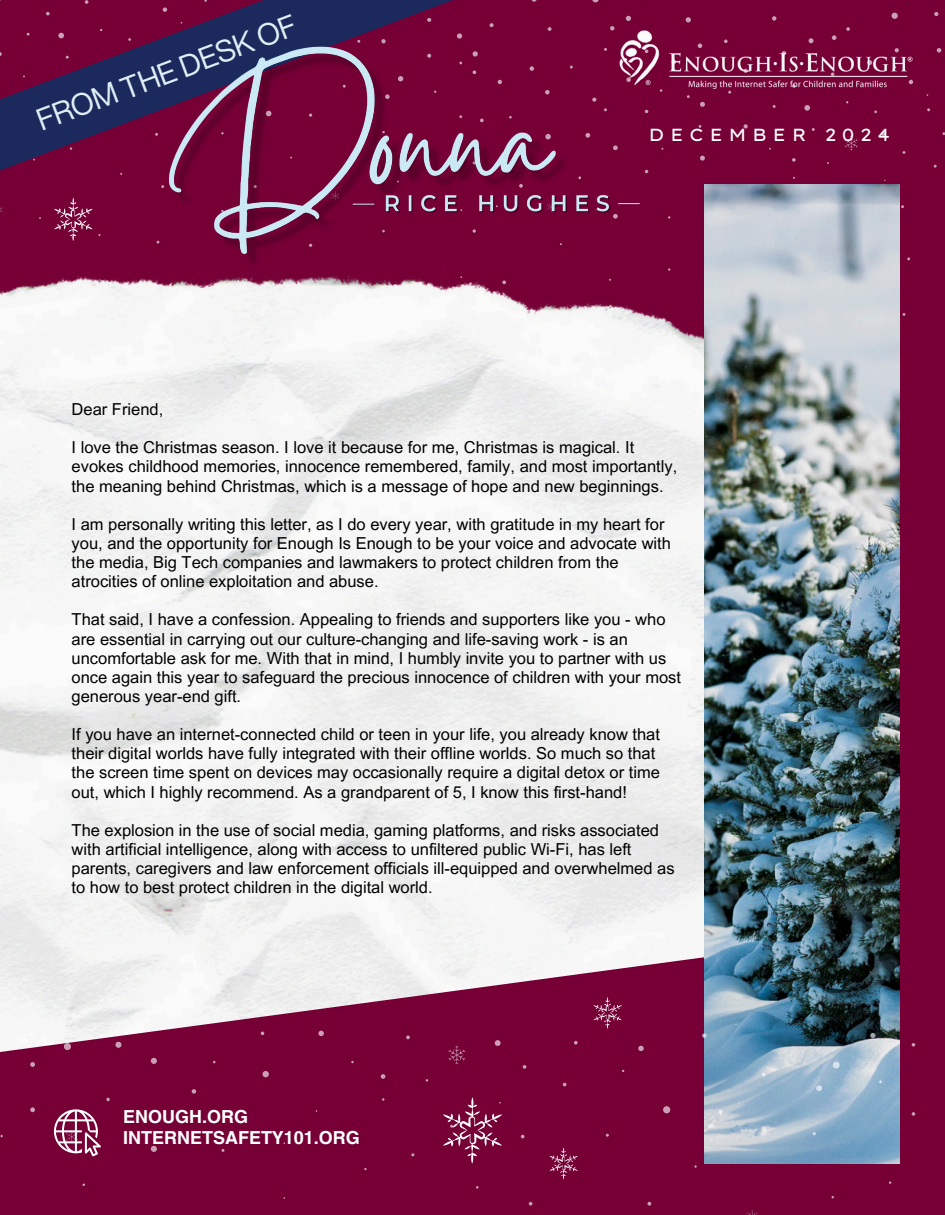
<style>
.page{position:relative;width:945px;height:1215px;background:#760036}
.page>*{position:absolute;margin:0;border:0;box-sizing:border-box;transform-origin:0 0}
.t1{font:30.15px "Helvetica Now Display";color:#dfeef3}
.t2{font:700 18px/21.3px "Helvetica LT Pro";color:#fff}
.t3{font:17.55px "Lexend Giga";letter-spacing:.31em;color:#fff}
.t4{font:16.5px/19.2px "Arial MT Pro";color:#000}
</style>
<div class="page">
<img style="left:0;top:204px;width:704px;height:858px">
<svg style="left:0;top:0;width:453px;height:278px"></svg>
<svg style="left:592px;top:0;width:7px;height:2px"></svg>
<svg style="left:937px;top:48px;width:4px;height:5px"></svg>
<svg style="left:792px;top:158px;width:4px;height:4px"></svg>
<svg style="left:744px;top:124px;width:4px;height:5px"></svg>
<svg style="left:592px;top:98px;width:4px;height:4px"></svg>
<svg style="left:585px;top:133px;width:5px;height:5px"></svg>
<svg style="left:613px;top:145px;width:5px;height:5px"></svg>
<svg style="left:613px;top:214px;width:5px;height:5px"></svg>
<svg style="left:881px;top:132px;width:4px;height:4px"></svg>
<svg style="left:519px;top:305px;width:4px;height:4px"></svg>
<svg style="left:700px;top:102px;width:5px;height:5px"></svg>
<svg style="left:700px;top:156px;width:5px;height:5px"></svg>
<svg style="left:804px;top:105px;width:6px;height:6px"></svg>
<svg style="left:934px;top:12px;width:4px;height:4px"></svg>
<svg style="left:845px;top:136px;width:13px;height:15px"></svg>
<img style="left:166px;top:15px;width:406px;height:287px">
<svg style="left:353px;top:204px;width:21px;height:1px"></svg>
<img style="left:383px;top:189px;width:233px;height:28px">
<svg style="left:618px;top:203px;width:22px;height:1px"></svg>
<img style="left:704px;top:185px;width:196px;height:978px">
<svg style="left:54px;top:198px;width:46px;height:43px"></svg>
<img style="left:610px;top:0;width:317px;height:102px">
<svg style="left:593px;top:997px;width:28px;height:32px"></svg>
<svg style="left:549px;top:1148px;width:29px;height:31px"></svg>
<svg style="left:816px;top:1085px;width:6px;height:6px"></svg>
<svg style="left:870px;top:1033px;width:6px;height:5px"></svg>
<svg style="left:381px;top:1074px;width:4px;height:5px"></svg>
<svg style="left:318px;top:1031px;width:6px;height:5px"></svg>
<div style="left:64px;top:1043px;width:7px;height:7px;background:#cba0b4;border-radius:50%"></div>
<svg style="left:115px;top:1042px;width:7px;height:6px"></svg>
<svg style="left:151px;top:1058px;width:6px;height:6px"></svg>
<svg style="left:151px;top:1146px;width:6px;height:6px"></svg>
<svg style="left:495px;top:1040px;width:6px;height:6px"></svg>
<svg style="left:30px;top:1062px;width:5px;height:5px"></svg>
<svg style="left:30px;top:1107px;width:5px;height:5px"></svg>
<svg style="left:406px;top:1035px;width:4px;height:4px"></svg>
<svg style="left:106px;top:1098px;width:4px;height:3px"></svg>
<svg style="left:192px;top:1089px;width:4px;height:5px"></svg>
<svg style="left:523px;top:1065px;width:3px;height:4px"></svg>
<svg style="left:521px;top:1135px;width:4px;height:3px"></svg>
<svg style="left:529px;top:1202px;width:3px;height:4px"></svg>
<svg style="left:574px;top:1041px;width:4px;height:4px"></svg>
<svg style="left:563px;top:1083px;width:4px;height:3px"></svg>
<svg style="left:912px;top:1043px;width:3px;height:4px"></svg>
<svg style="left:912px;top:1112px;width:3px;height:4px"></svg>
<svg style="left:702px;top:1033px;width:5px;height:5px"></svg>
<svg style="left:762px;top:1073px;width:4px;height:3px"></svg>
<svg style="left:719px;top:1110px;width:4px;height:4px"></svg>
<svg style="left:443px;top:1097px;width:59px;height:67px"></svg>
<svg style="left:221px;top:1149px;width:4px;height:3px"></svg>
<svg style="left:647px;top:1202px;width:4px;height:4px"></svg>
<div style="left:833px;top:1062px;width:7px;height:6px;background:#d7e3ec;border-radius:50%"></div>
<div style="left:663px;top:1106px;width:7px;height:7px;background:#cba0b4;border-radius:50%"></div>
<svg style="left:638px;top:1046px;width:6px;height:5px"></svg>
<svg style="left:263px;top:1071px;width:6px;height:6px"></svg>
<svg style="left:448px;top:1045px;width:18px;height:20px"></svg>
<svg style="left:747px;top:1210px;width:11px;height:5px"></svg>
<svg style="left:54px;top:1109px;width:47px;height:47px"></svg>
<h2 class="t1" style="left:30px;top:101px;width:276px;rotate:-21deg">FROM THE DESK OF</h2>
<p class="t4" style="left:72px;top:402px;width:93px">Dear Friend,</p>
<p class="t3" style="left:649px;top:123px;width:243px">DECEMBER 2024</p>
<p class="t4" style="left:72px;top:440px;width:607px">I love the Christmas season. I love it because for me, Christmas is magical. It evokes childhood memories, innocence remembered, family, and most importantly, the meaning behind Christmas, which is a message of hope and new beginnings.</p>
<p class="t4" style="left:72px;top:517px;width:601px">I am personally writing this letter, as I do every year, with gratitude in my heart for you, and the opportunity for Enough Is Enough to be your voice and advocate with the media, Big Tech companies and lawmakers to protect children from the atrocities of online exploitation and abuse.</p>
<p class="t4" style="left:72px;top:612px;width:611px">That said, I have a confession. Appealing to friends and supporters like you - who are essential in carrying out our culture-changing and life-saving work - is an uncomfortable ask for me. With that in mind, I humbly invite you to partner with us once again this year to safeguard the precious innocence of children with your most generous year-end gift.</p>
<h4 class="t4" style="left:72px;top:727px;width:590px">If you have an internet-connected child or teen in your life, you already know that their digital worlds have fully integrated with their offline worlds. So much so that the screen time spent on devices may occasionally require a digital detox or time out, which I highly recommend. As a grandparent of 5, I know this first-hand!</h4>
<p class="t4" style="left:72px;top:823px;width:604px">The explosion in the use of social media, gaming platforms, and risks associated with artificial intelligence, along with access to unfiltered public Wi-Fi, has left parents, caregivers and law enforcement officials ill-equipped and overwhelmed as to how to best protect children in the digital world.</p>
<p class="t2" style="left:123px;top:1107px;width:238px">ENOUGH.ORG<br>INTERNETSAFETY101.ORG</p>
</div>
